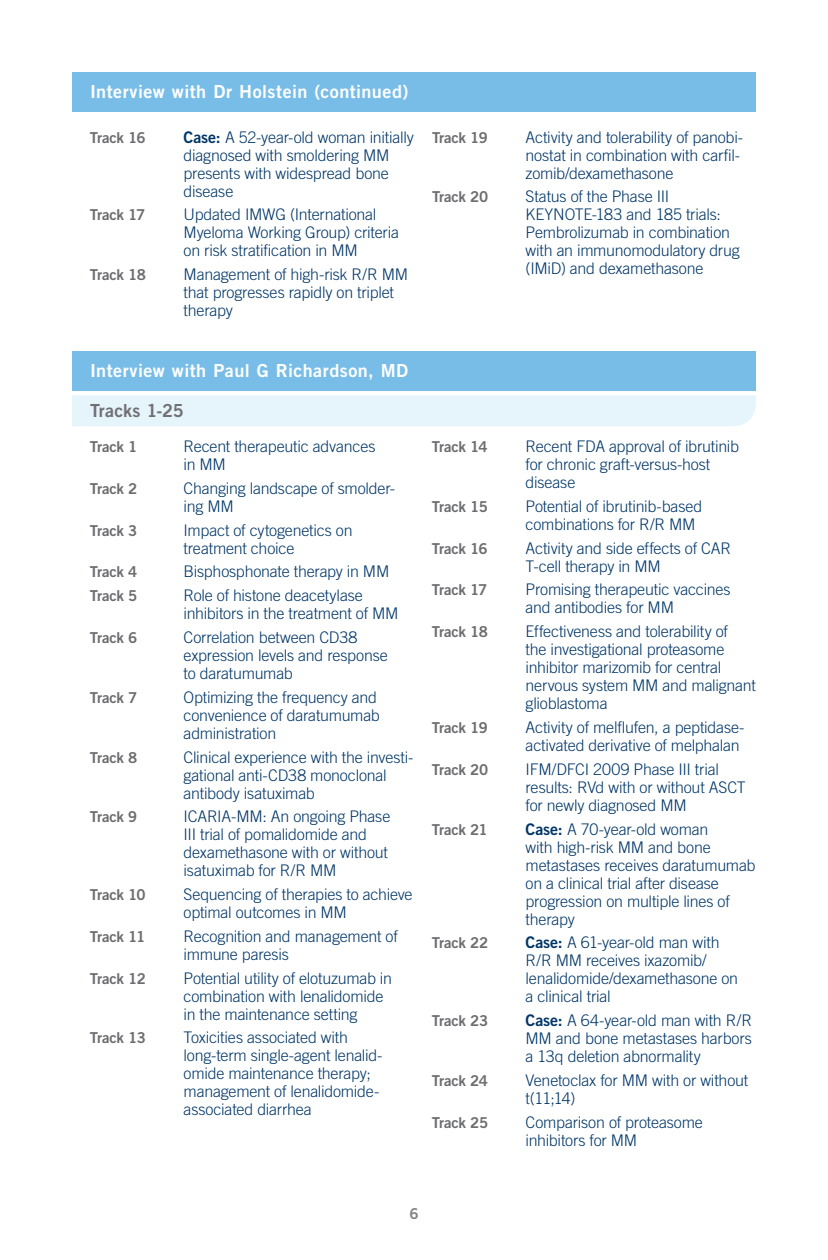
<style>
.page{position:relative;width:828px;height:1260px;background:#fff}
.page>*{position:absolute;margin:0;border:0;box-sizing:border-box;transform-origin:0 0}
._07A__Section_Subhea{font:18px "Trade Gothic LT Std Bd 2";letter-spacing:.025em;color:#fff}
._05__Main_HEADER{font:18px "Trade Gothic LT Std Bd 2";color:#717074}
._08__INTVW__CD_Track{font:300 16px/18px "Trade Gothic LT Std";letter-spacing:-.01em;color:#003667}
._08__INTVW__CD_Track-2{font:15px "Trade Gothic LT Std Bd 2";letter-spacing:-.025em;color:#6c6d70}
.t1{font:15px "Trade Gothic LT Std Bd 2";color:#808285}
.s1{font-family:"Trade Gothic LT Std Bd 2";font-weight:400}
</style>
<div class="page">
<div style="left:72px;top:395px;width:684px;height:31px;background:#e6f4fb"></div>
<div style="left:72px;top:351px;width:684px;height:40px;background:#78bde8"></div>
<div style="left:72px;top:72px;width:684px;height:40px;background:#78bde8"></div>
<p class="_07A__Section_Subhea" style="left:90px;top:81px;width:320px">Interview with Dr Holstein (continued)</p>
<p class="_08__INTVW__CD_Track-2" style="left:90px;top:128px;width:57px">Track 16</p>
<p class="_08__INTVW__CD_Track" style="left:184px;top:128px;width:232px"><span class="s1">Case:</span> A 52-year-old woman initially diagnosed with smoldering MM presents with widespread bone disease</p>
<p class="_08__INTVW__CD_Track-2" style="left:90px;top:206px;width:57px">Track 17</p>
<p class="_08__INTVW__CD_Track" style="left:184px;top:205px;width:217px">Updated IMWG (International<br>Myeloma Working Group) criteria on risk stratification in MM</p>
<p class="_08__INTVW__CD_Track-2" style="left:90px;top:265px;width:57px">Track 18</p>
<p class="_08__INTVW__CD_Track" style="left:184px;top:265px;width:226px">Management of high-risk R/R MM that progresses rapidly on triplet therapy</p>
<p class="_07A__Section_Subhea" style="left:90px;top:360px;width:320px">Interview with Paul G Richardson, MD</p>
<p class="_05__Main_HEADER" style="left:90px;top:399px;width:95px">Tracks 1-25</p>
<p class="_08__INTVW__CD_Track-2" style="left:90px;top:438px;width:49px">Track 1</p>
<p class="_08__INTVW__CD_Track" style="left:184px;top:437px;width:194px">Recent therapeutic advances in MM</p>
<p class="_08__INTVW__CD_Track-2" style="left:90px;top:479px;width:49px">Track 2</p>
<p class="_08__INTVW__CD_Track" style="left:184px;top:479px;width:213px">Changing landscape of smolder&shy;ing MM</p>
<p class="_08__INTVW__CD_Track-2" style="left:90px;top:521px;width:49px">Track 3</p>
<p class="_08__INTVW__CD_Track" style="left:184px;top:521px;width:171px">Impact of cytogenetics on treatment choice</p>
<p class="_08__INTVW__CD_Track-2" style="left:90px;top:563px;width:49px">Track 4</p>
<p class="_08__INTVW__CD_Track" style="left:184px;top:563px;width:207px">Bisphosphonate therapy in MM</p>
<p class="_08__INTVW__CD_Track-2" style="left:90px;top:587px;width:49px">Track 5</p>
<p class="_08__INTVW__CD_Track" style="left:184px;top:586px;width:216px">Role of histone deacetylase inhibitors in the treatment of MM</p>
<p class="_08__INTVW__CD_Track-2" style="left:90px;top:628px;width:49px">Track 6</p>
<p class="_08__INTVW__CD_Track" style="left:184px;top:628px;width:206px">Correlation between CD38 expression levels and response to daratumumab</p>
<p class="_08__INTVW__CD_Track-2" style="left:90px;top:688px;width:49px">Track 7</p>
<p class="_08__INTVW__CD_Track" style="left:184px;top:688px;width:198px">Optimizing the frequency and convenience of daratumumab administration</p>
<p class="_08__INTVW__CD_Track-2" style="left:90px;top:748px;width:49px">Track 8</p>
<p class="_08__INTVW__CD_Track" style="left:184px;top:748px;width:231px">Clinical experience with the investi&shy;gational anti-CD38 monoclonal antibody isatuximab</p>
<p class="_08__INTVW__CD_Track-2" style="left:90px;top:808px;width:49px">Track 9</p>
<p class="_08__INTVW__CD_Track" style="left:184px;top:807px;width:208px">ICARIA-MM: An ongoing Phase<br>III trial of pomalidomide and dexamethasone with or without isatuximab for R/R MM</p>
<p class="_08__INTVW__CD_Track-2" style="left:90px;top:885px;width:57px">Track 10</p>
<p class="_08__INTVW__CD_Track" style="left:184px;top:885px;width:231px">Sequencing of therapies to achieve optimal outcomes in MM</p>
<p class="_08__INTVW__CD_Track-2" style="left:90px;top:927px;width:57px">Track 11</p>
<p class="_08__INTVW__CD_Track" style="left:184px;top:927px;width:216px">Recognition and management of immune paresis</p>
<p class="_08__INTVW__CD_Track-2" style="left:90px;top:969px;width:57px">Track 12</p>
<p class="_08__INTVW__CD_Track" style="left:184px;top:969px;width:210px">Potential utility of elotuzumab in combination with lenalidomide in the maintenance setting</p>
<p class="_08__INTVW__CD_Track-2" style="left:90px;top:1029px;width:58px">Track 13</p>
<p class="_08__INTVW__CD_Track" style="left:184px;top:1028px;width:201px">Toxicities associated with long-term single-agent lenalid&shy;omide maintenance therapy; management of lenalidomide&shy;associated diarrhea</p>
<p class="_08__INTVW__CD_Track-2" style="left:432px;top:128px;width:57px">Track 19</p>
<p class="_08__INTVW__CD_Track" style="left:526px;top:128px;width:219px">Activity and tolerability of panobi&shy;nostat in combination with carfil&shy;zomib/dexamethasone</p>
<p class="_08__INTVW__CD_Track-2" style="left:432px;top:188px;width:58px">Track 20</p>
<p class="_08__INTVW__CD_Track" style="left:526px;top:187px;width:216px">Status of the Phase III<br>KEYNOTE-183 and 185 trials:<br>Pembrolizumab in combination with an immunomodulatory drug (IMiD) and dexamethasone</p>
<p class="_08__INTVW__CD_Track-2" style="left:432px;top:438px;width:57px">Track 14</p>
<p class="_08__INTVW__CD_Track" style="left:526px;top:437px;width:215px">Recent FDA approval of ibrutinib for chronic graft-versus-host disease</p>
<p class="_08__INTVW__CD_Track-2" style="left:432px;top:497px;width:57px">Track 15</p>
<p class="_08__INTVW__CD_Track" style="left:526px;top:497px;width:178px">Potential of ibrutinib-based combinations for R/R MM</p>
<p class="_08__INTVW__CD_Track-2" style="left:432px;top:539px;width:57px">Track 16</p>
<p class="_08__INTVW__CD_Track" style="left:526px;top:539px;width:207px">Activity and side effects of CAR<br>T-cell therapy in MM</p>
<p class="_08__INTVW__CD_Track-2" style="left:432px;top:581px;width:57px">Track 17</p>
<p class="_08__INTVW__CD_Track" style="left:526px;top:581px;width:207px">Promising therapeutic vaccines and antibodies for MM</p>
<p class="_08__INTVW__CD_Track-2" style="left:432px;top:623px;width:57px">Track 18</p>
<p class="_08__INTVW__CD_Track" style="left:526px;top:622px;width:232px">Effectiveness and tolerability of<br>the investigational proteasome inhibitor marizomib for central nervous system MM and malignant glioblastoma</p>
<p class="_08__INTVW__CD_Track-2" style="left:432px;top:718px;width:57px">Track 19</p>
<p class="_08__INTVW__CD_Track" style="left:526px;top:718px;width:220px">Activity of melflufen, a peptidase&shy;activated derivative of melphalan</p>
<p class="_08__INTVW__CD_Track-2" style="left:432px;top:760px;width:58px">Track 20</p>
<p class="_08__INTVW__CD_Track" style="left:526px;top:760px;width:222px">IFM/DFCI 2009 Phase III trial results: RVd with or without ASCT for newly diagnosed MM</p>
<p class="_08__INTVW__CD_Track-2" style="left:432px;top:820px;width:57px">Track 21</p>
<p class="_08__INTVW__CD_Track" style="left:526px;top:820px;width:231px"><span class="s1">Case:</span> A 70-year-old woman<br>with high-risk MM and bone metastases receives daratumumab on a clinical trial after disease progression on multiple lines of therapy</p>
<p class="_08__INTVW__CD_Track-2" style="left:432px;top:934px;width:58px">Track 22</p>
<p class="_08__INTVW__CD_Track" style="left:526px;top:933px;width:214px"><span class="s1">Case:</span> A 61-year-old man with<br>R/R MM receives ixazomib/ lenalidomide/dexamethasone on a clinical trial</p>
<p class="_08__INTVW__CD_Track-2" style="left:432px;top:1011px;width:58px">Track 23</p>
<p class="_08__INTVW__CD_Track" style="left:526px;top:1011px;width:228px;text-align:justify"><span class="s1">Case:</span> A 64-year-old man with R/R MM and bone metastases harbors a 13q deletion abnormality</p>
<p class="_08__INTVW__CD_Track-2" style="left:432px;top:1071px;width:58px">Track 24</p>
<p class="_08__INTVW__CD_Track" style="left:526px;top:1071px;width:224px">Venetoclax for MM with or without t(11;14)</p>
<p class="_08__INTVW__CD_Track-2" style="left:432px;top:1113px;width:58px">Track 25</p>
<p class="_08__INTVW__CD_Track" style="left:526px;top:1113px;width:179px">Comparison of proteasome inhibitors for MM</p>
<p class="t1" style="left:409px;top:1205px;width:11px">6</p>
</div>
